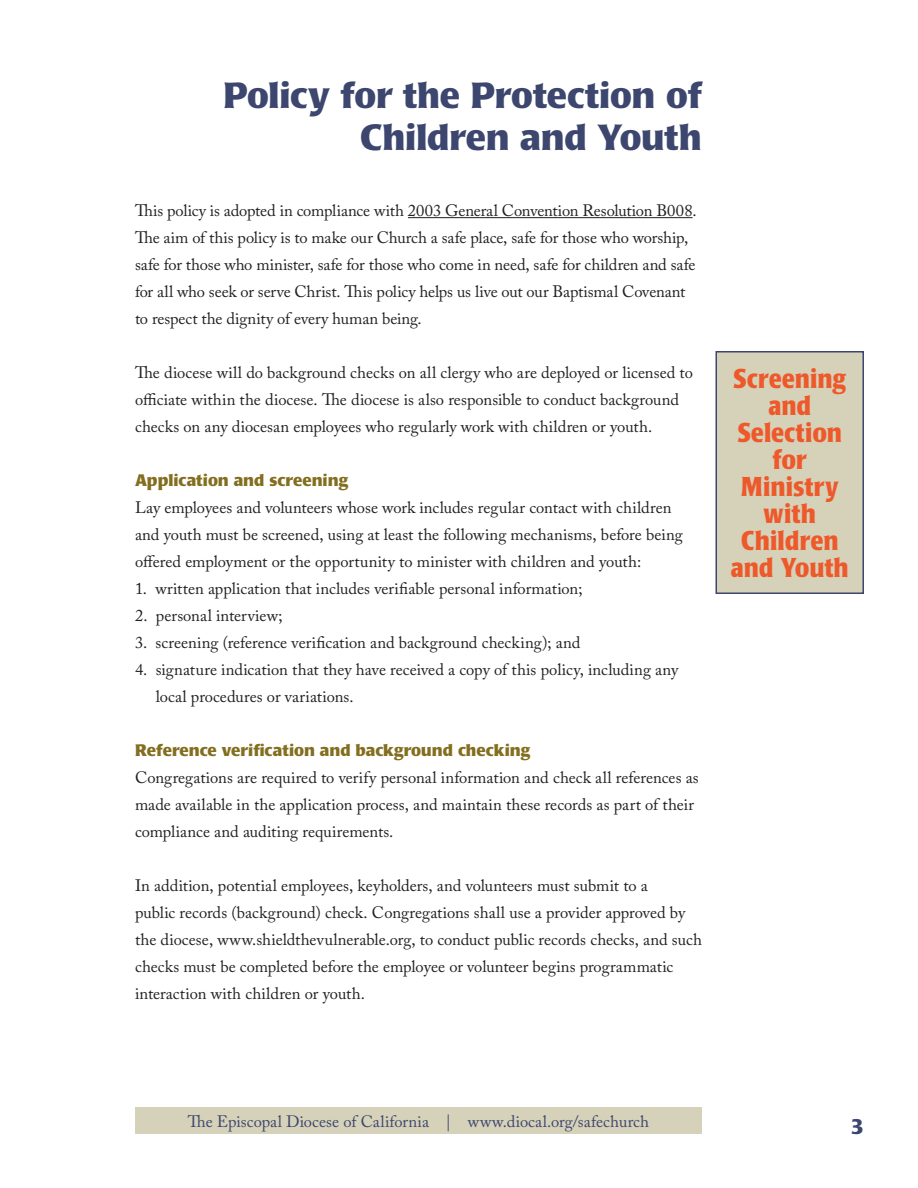
<style>
.page{position:relative;width:918px;height:1188px;background:#fff}
.page>*{position:absolute;margin:0;border:0;box-sizing:border-box;transform-origin:0 0}
.large_header{font:700 36px/42px "Poppl Laudatio";letter-spacing:-.005em;color:#3c466e;text-align:right}
.box_header___orange{font:700 condensed 27px/27px "Poppl Laudatio";letter-spacing:.015em;color:#ed592a;text-align:center}
.page_number_right{font:700 21px "Poppl Laudatio";color:#3c466e}
.t1{font:16.5px/27px "Adobe Caslon Pro";color:#231f20}
.text_header___olive{font:700 16.5px "Poppl Laudatio";color:#826e1e}
.t2{font:16.5px "Adobe Caslon Pro";letter-spacing:.005em;color:#3c466e}
</style>
<div class="page">
<div style="left:135px;top:1107px;width:567px;height:27px;background:#d6d1b9"></div>
<div style="left:716px;top:352px;width:147px;height:241px;background:#d6d1b9"></div>
<div style="left:716px;top:351px;width:148px;height:243px;border:2px solid #3c466e"></div>
<hr style="left:408px;top:217px;width:285px;height:1px;background:#231f20">
<p class="large_header" style="left:223px;top:75px;width:480px">Policy for the Protection of<br>Children and Youth</p>
<p class="t1" style="left:135px;top:197px;width:563px">This policy is adopted in compliance with 2003 General Convention Resolution B008.<br>The aim of this policy is to make our Church a safe place, safe for those who worship, safe for those who minister, safe for those who come in need, safe for children and safe for all who seek or serve Christ. This policy helps us live out our Baptismal Covenant to respect the dignity of every human being.</p>
<p class="t1" style="left:135px;top:359px;width:559px">The diocese will do background checks on all clergy who are deployed or licensed to officiate within the diocese. The diocese is also responsible to conduct background checks on any diocesan employees who regularly work with children or youth.</p>
<p class="text_header___olive" style="left:135px;top:471px;width:215px">Application and screening</p>
<p class="t1" style="left:135px;top:494px;width:549px">Lay employees and volunteers whose work includes regular contact with children and youth must be screened, using at least the following mechanisms, before being offered employment or the opportunity to minister with children and youth:</p>
<p class="t1" style="left:135px;top:575px;width:449px">1. written application that includes verifiable personal information;</p>
<p class="t1" style="left:135px;top:602px;width:149px">2. personal interview;</p>
<p class="t1" style="left:135px;top:629px;width:447px">3. screening (reference verification and background checking); and</p>
<p class="t1" style="left:156px;top:656px;width:524px;text-indent:-21px">4. signature indication that they have received a copy of this policy, including any local procedures or variations.</p>
<p class="text_header___olive" style="left:135px;top:741px;width:397px">Reference verification and background checking</p>
<p class="t1" style="left:135px;top:764px;width:565px">Congregations are required to verify personal information and check all references as made available in the application process, and maintain these records as part of their compliance and auditing requirements.</p>
<p class="t1" style="left:135px;top:872px;width:568px">In addition, potential employees, keyholders, and volunteers must submit to a<br>public records (background) check. Congregations shall use a provider approved by the diocese, www.shieldthevulnerable.org, to conduct public records checks, and such checks must be completed before the employee or volunteer begins programmatic interaction with children or youth.</p>
<p class="box_header___orange" style="left:731px;top:365px;width:119px">Screening and<br>Selection for<br>Ministry with<br>Children and Youth</p>
<p class="t2" style="left:446px;top:1111px;width:205px">| www.diocal.org/safechurch</p>
<p class="t2" style="left:188px;top:1111px;width:243px">The Episcopal Diocese of California</p>
<p class="page_number_right" style="left:851px;top:1115px;width:14px">3</p>
</div>
